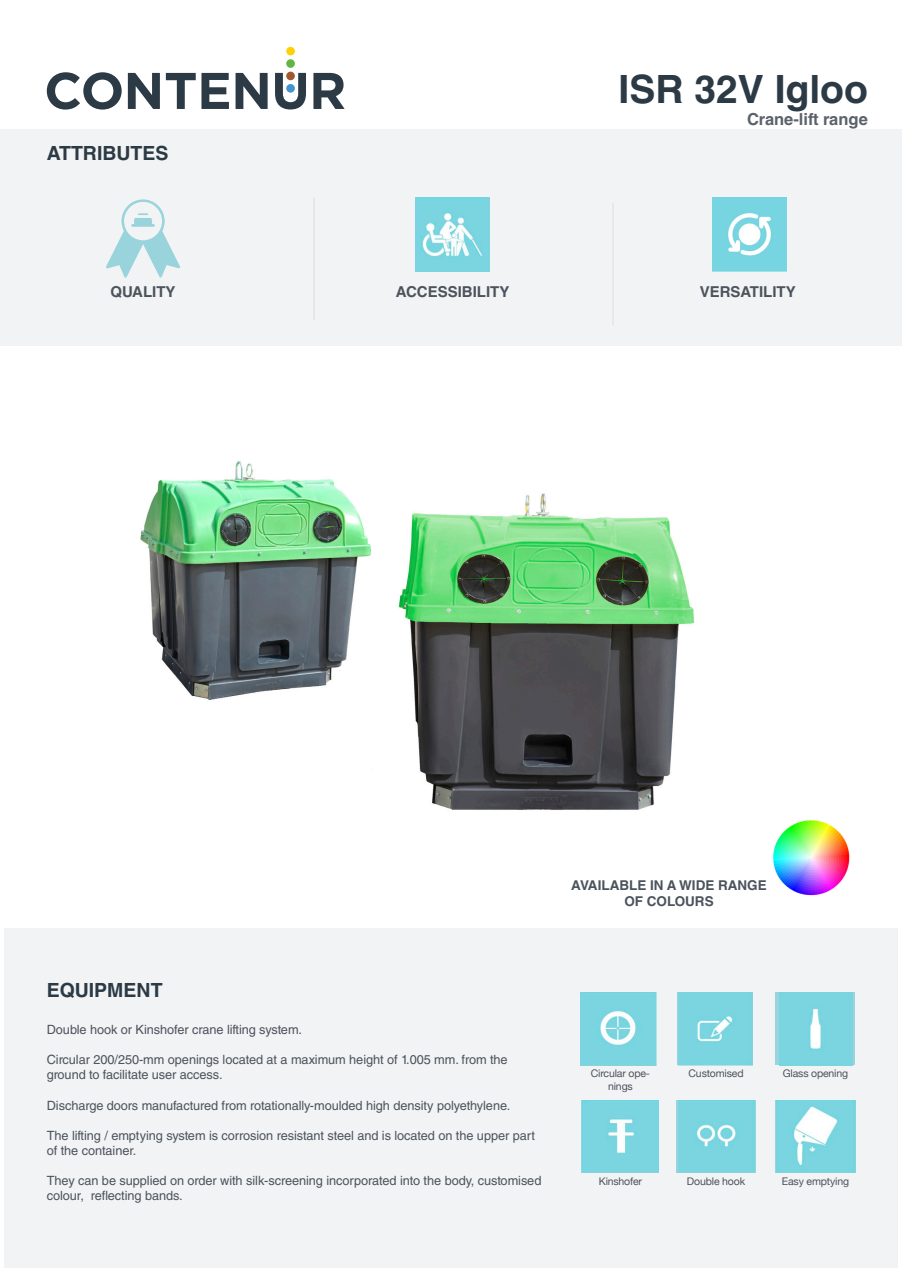
<style>
.page{position:relative;width:902px;height:1272px;background:#fff}
.page>*{position:absolute;margin:0;border:0;box-sizing:border-box;transform-origin:0 0}
.t1{font:700 39px "Helvetica LT Std";color:#2b3a45}
.t2{font:700 19.5px "Helvetica LT Std";color:#2b3a45}
.t3{font:700 16.5px "Helvetica LT Std";color:#5c626b}
.t4{font:700 15px "Helvetica LT Std";color:#4b535d}
.t5{font:700 13.5px/16.2px "Helvetica LT Std";color:#4b535d;text-align:center}
.t6{font:12.75px/15px "Helvetica LT Std";letter-spacing:-.005em;color:#4b535d}
.t7{font:10.5px "Helvetica Neue";letter-spacing:-.015em;color:#4b535d}
</style>
<div class="page">
<svg style="left:47px;top:72px;width:75px;height:38px"></svg>
<svg style="left:128px;top:73px;width:32px;height:36px"></svg>
<svg style="left:166px;top:73px;width:63px;height:36px"></svg>
<svg style="left:235px;top:73px;width:32px;height:36px"></svg>
<svg style="left:313px;top:73px;width:31px;height:36px"></svg>
<svg style="left:275px;top:73px;width:31px;height:36px"></svg>
<div style="left:286px;top:59px;width:9px;height:9px;background:#63b445;border-radius:50%"></div>
<div style="left:286px;top:47px;width:9px;height:8px;background:#fed105;border-radius:50%"></div>
<div style="left:286px;top:84px;width:9px;height:9px;background:#4194d0;border-radius:50%"></div>
<div style="left:0;top:129px;width:901px;height:216px;background:#f2f3f4"></div>
<div style="left:4px;top:928px;width:893px;height:339px;background:#f2f3f4"></div>
<img style="left:415px;top:198px;width:74px;height:73px">
<hr style="left:612px;top:203px;width:1px;height:122px;background:#dcdddf">
<img style="left:398px;top:493px;width:297px;height:317px">
<img style="left:678px;top:992px;width:74px;height:73px">
<img style="left:580px;top:992px;width:76px;height:73px">
<div style="left:775px;top:992px;width:80px;height:73px;background:linear-gradient(to bottom,#99d4dd,#99d4dd)"></div>
<img style="left:779px;top:992px;width:73px;height:73px">
<hr style="left:313px;top:198px;width:1px;height:122px;background:#dcdddf">
<div style="left:676px;top:1100px;width:79px;height:72px;background:#99d4dd"></div>
<img style="left:678px;top:1100px;width:76px;height:72px">
<div style="left:580px;top:1100px;width:78px;height:72px;background:#99d4dd"></div>
<img style="left:582px;top:1100px;width:76px;height:72px">
<img style="left:776px;top:1100px;width:79px;height:72px">
<img style="left:712px;top:198px;width:74px;height:73px">
<img style="left:773px;top:820px;width:77px;height:76px">
<img style="left:140px;top:461px;width:231px;height:239px">
<svg style="left:106px;top:199px;width:74px;height:79px"></svg>
<hr style="left:131px;top:224px;width:24px;height:3px;background:#99d4dd">
<p class="t2" style="left:47px;top:142px;width:123px">ATTRIBUTES</p>
<p class="t4" style="left:111px;top:282px;width:66px">QUALITY</p>
<p class="t4" style="left:396px;top:282px;width:115px">ACCESSIBILITY</p>
<p class="t1" style="left:618px;top:65px;width:251px">ISR 32V Igloo</p>
<p class="t3" style="left:747px;top:109px;width:122px">Crane-lift range</p>
<p class="t4" style="left:699px;top:282px;width:98px">VERSATILITY</p>
<p class="t2" style="left:47px;top:977px;width:117px">EQUIPMENT</p>
<p class="t6" style="left:47px;top:1022px;width:257px">Double hook or Kinshofer crane lifting system.</p>
<p class="t6" style="left:47px;top:1052px;width:462px">Circular 200/250-mm openings located at a maximum height of 1.005 mm. from the ground to facilitate user access.</p>
<p class="t6" style="left:47px;top:1097px;width:465px">Discharge doors manufactured from rotationally-moulded high density polyethylene.</p>
<p class="t6" style="left:47px;top:1127px;width:489px">The lifting / emptying system is corrosion resistant steel and is located on the upper part of the container.</p>
<p class="t6" style="left:47px;top:1172px;width:496px">They can be supplied on order with silk-screening incorporated into the body, customised colour, reflecting bands.</p>
<p class="t5" style="left:571px;top:876px;width:197px">AVAILABLE IN A WIDE RANGE<br>OF COLOURS</p>
<p class="t7" style="left:590px;top:1067px;width:61px">Circular ope-</p>
<p class="t7" style="left:688px;top:1067px;width:56px">Customised</p>
<p class="t7" style="left:782px;top:1067px;width:67px">Glass opening</p>
<p class="t7" style="left:608px;top:1079px;width:26px">nings</p>
<p class="t7" style="left:598px;top:1174px;width:45px">Kinshofer</p>
<p class="t7" style="left:687px;top:1174px;width:60px">Double hook</p>
<p class="t7" style="left:781px;top:1174px;width:69px">Easy emptying</p>
</div>
